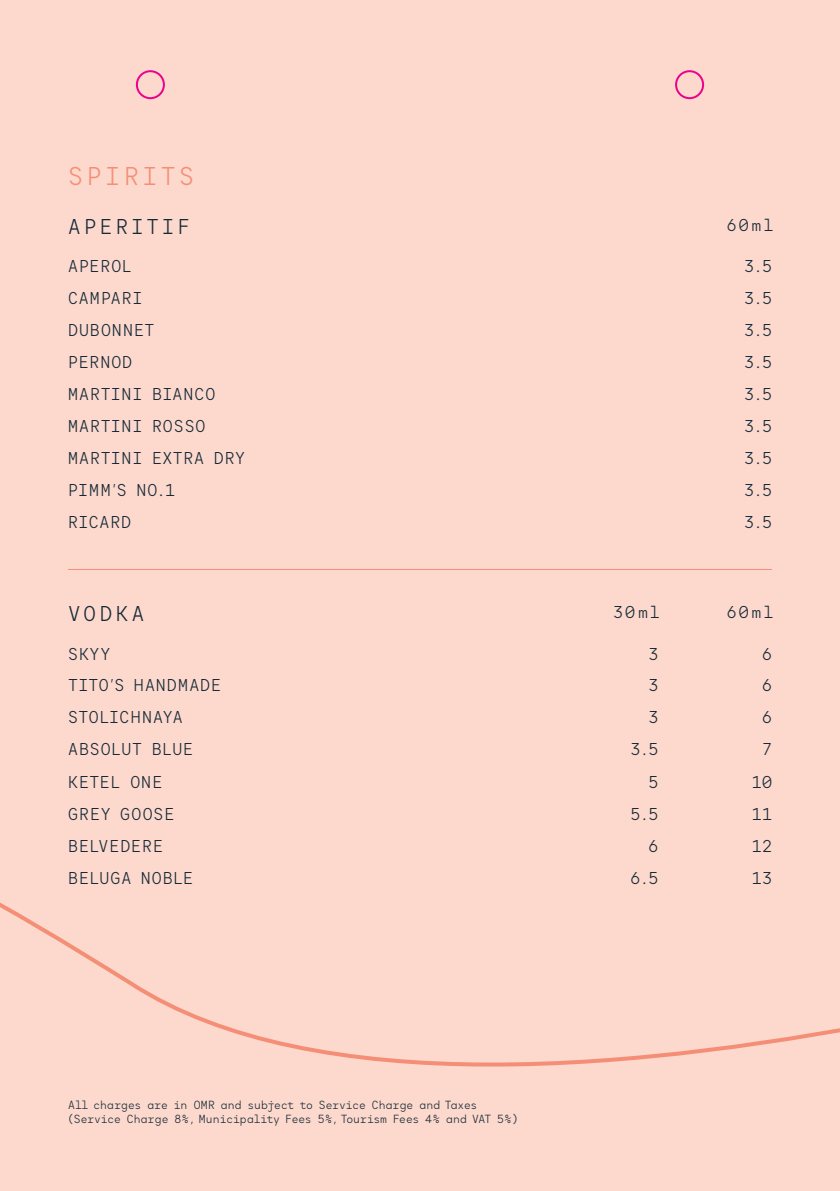
<style>
.page{position:relative;width:840px;height:1191px;background:#fff}
.page>*{position:absolute;margin:0;border:0;box-sizing:border-box;transform-origin:0 0}
.Section_Header{font:24px "Antikor Text";letter-spacing:.15em;color:#f58e76}
.Wine_section{font:20px "Antikor Text";letter-spacing:.17em;color:#172938}
.Wine_section-2{font:16px "Antikor Text";letter-spacing:.06em;color:#172938}
.Wine_section-3{font:16px "Antikor Text";letter-spacing:.025em;color:#172938}
.t1{font:11px/14px "Antikor Text";letter-spacing:-.01em;color:#172938}
</style>
<div class="page">
<div style="left:0;top:0;width:839px;height:1191px;background:#fcd9cc"></div>
<hr style="left:68px;top:569px;width:703px;height:1px;background:#f58e76">
<svg style="left:0;top:902px;width:839px;height:165px"></svg>
<div style="left:136px;top:70px;width:29px;height:29px;border:2px solid #ed028c;border-radius:50%"></div>
<div style="left:674px;top:70px;width:29px;height:29px;border:2px solid #ed028c;border-radius:50%"></div>
<p class="Section_Header" style="left:68px;top:161px;width:127px">SPIRITS</p>
<p class="Wine_section" style="left:68px;top:214px;width:123px">APERITIF</p>
<p class="Wine_section-2" style="left:726px;top:215px;width:48px">60ml</p>
<p class="Wine_section-2" style="left:68px;top:256px;width:65px">APEROL</p>
<p class="Wine_section-2" style="left:743px;top:256px;width:29px">3.5</p>
<p class="Wine_section-2" style="left:68px;top:288px;width:76px">CAMPARI</p>
<p class="Wine_section-2" style="left:743px;top:288px;width:29px">3.5</p>
<p class="Wine_section-2" style="left:68px;top:320px;width:88px">DUBONNET</p>
<p class="Wine_section-2" style="left:743px;top:320px;width:29px">3.5</p>
<p class="Wine_section-2" style="left:68px;top:352px;width:65px">PERNOD</p>
<p class="Wine_section-2" style="left:743px;top:352px;width:29px">3.5</p>
<p class="Wine_section-2" style="left:68px;top:384px;width:149px">MARTINI BIANCO</p>
<p class="Wine_section-2" style="left:743px;top:384px;width:29px">3.5</p>
<p class="Wine_section-2" style="left:68px;top:416px;width:139px">MARTINI ROSSO</p>
<p class="Wine_section-2" style="left:743px;top:416px;width:29px">3.5</p>
<p class="Wine_section-2" style="left:68px;top:448px;width:178px">MARTINI EXTRA DRY</p>
<p class="Wine_section-2" style="left:743px;top:448px;width:29px">3.5</p>
<p class="Wine_section-2" style="left:68px;top:480px;width:108px">PIMM’S NO.1</p>
<p class="Wine_section-2" style="left:743px;top:480px;width:29px">3.5</p>
<p class="Wine_section-2" style="left:68px;top:512px;width:64px">RICARD</p>
<p class="Wine_section-2" style="left:743px;top:512px;width:29px">3.5</p>
<p class="Wine_section" style="left:68px;top:601px;width:77px">VODKA</p>
<p class="Wine_section-2" style="left:612px;top:602px;width:48px">30ml</p>
<p class="Wine_section-2" style="left:726px;top:602px;width:48px">60ml</p>
<p class="Wine_section-2" style="left:68px;top:643px;width:44px">SKYY</p>
<p class="Wine_section-2" style="left:648px;top:643px;width:11px">3</p>
<p class="Wine_section-2" style="left:761px;top:643px;width:11px">6</p>
<p class="Wine_section-2" style="left:68px;top:675px;width:154px">TITO’S HANDMADE</p>
<p class="Wine_section-2" style="left:648px;top:675px;width:11px">3</p>
<p class="Wine_section-2" style="left:761px;top:675px;width:11px">6</p>
<p class="Wine_section-3" style="left:68px;top:707px;width:116px">STOLICHNAYA</p>
<p class="Wine_section-2" style="left:648px;top:707px;width:11px">3</p>
<p class="Wine_section-2" style="left:761px;top:707px;width:11px">6</p>
<p class="Wine_section-2" style="left:68px;top:739px;width:126px">ABSOLUT BLUE</p>
<p class="Wine_section-2" style="left:630px;top:739px;width:29px">3.5</p>
<p class="Wine_section-2" style="left:761px;top:739px;width:11px">7</p>
<p class="Wine_section-2" style="left:68px;top:772px;width:96px">KETEL ONE</p>
<p class="Wine_section-2" style="left:648px;top:772px;width:11px">5</p>
<p class="Wine_section-2" style="left:751px;top:772px;width:22px">10</p>
<p class="Wine_section-2" style="left:68px;top:803px;width:108px">GREY GOOSE</p>
<p class="Wine_section-2" style="left:630px;top:803px;width:29px">5.5</p>
<p class="Wine_section-2" style="left:751px;top:803px;width:22px">11</p>
<p class="Wine_section-2" style="left:68px;top:835px;width:96px">BELVEDERE</p>
<p class="Wine_section-2" style="left:648px;top:835px;width:11px">6</p>
<p class="Wine_section-2" style="left:751px;top:835px;width:22px">12</p>
<p class="Wine_section-2" style="left:68px;top:867px;width:126px">BELUGA NOBLE</p>
<p class="Wine_section-2" style="left:630px;top:867px;width:29px">6.5</p>
<p class="Wine_section-2" style="left:751px;top:867px;width:22px">13</p>
<p class="t1" style="left:68px;top:1097px;width:451px">All charges are in OMR and subject to Service Charge and Taxes (Service Charge 8%, Municipality Fees 5%, Tourism Fees 4% and VAT 5%)</p>
</div>
